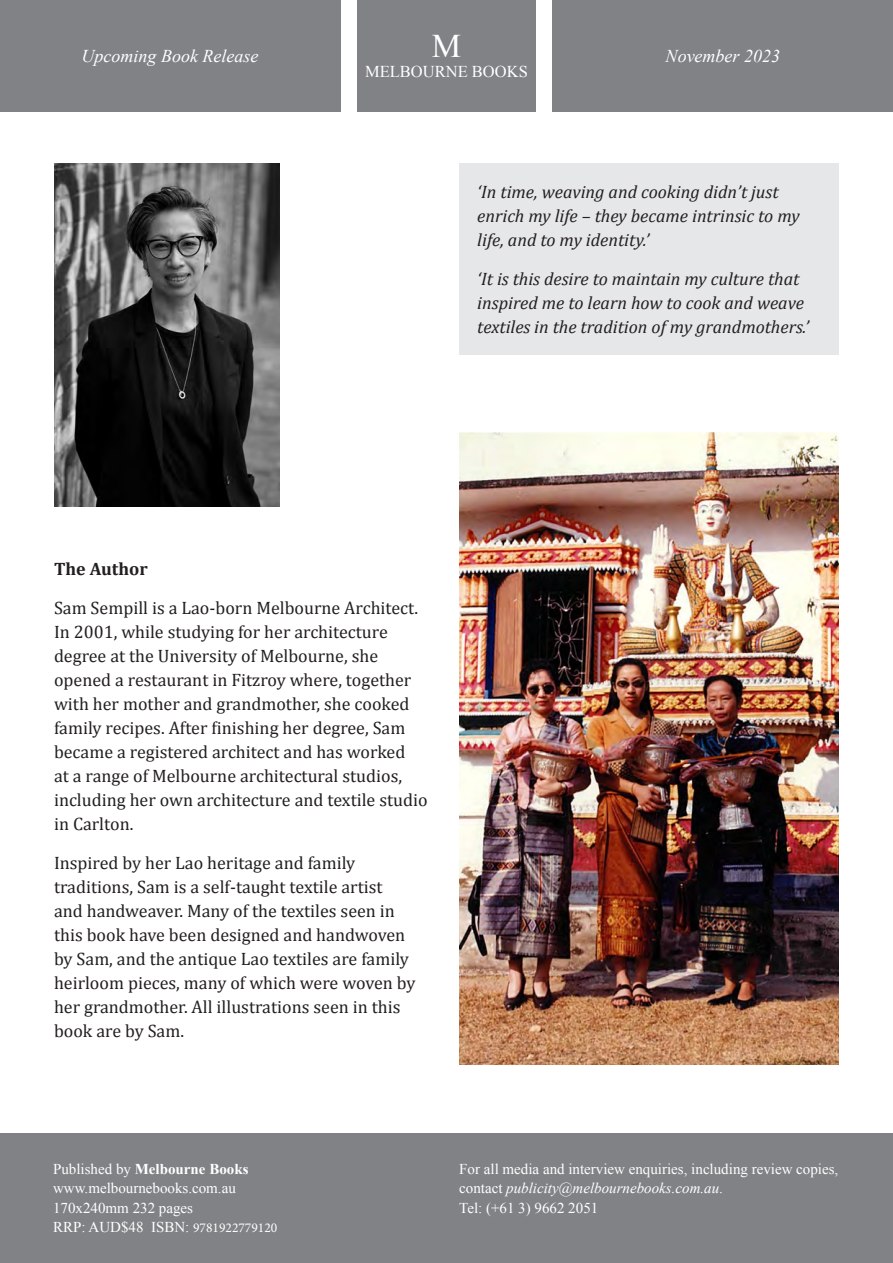
<style>
.page{position:relative;width:893px;height:1263px;background:#fff}
.page>*{position:absolute;margin:0;border:0;box-sizing:border-box;transform-origin:0 0}
.t1{font:33px "Times New Roman";color:#fff}
.t2{font:18px/24px "Cambria";color:#231f20}
.t3{font:italic 18px/24px "Cambria";color:#231f20}
.t4{font:italic 18px "Times New Roman";color:#fff}
.t5{font:700 18px "Cambria";color:#231f20}
.t6{font:16.5px "Times New Roman";color:#fff}
.t7{font:15px/19.5px "Times New Roman";color:#fff}
.t8{font:700 15px "Times New Roman";color:#fff}
.s1{font-weight:400}
.s2{font-family:"Minion Pro";font-size:13.5px}
.s3{font-style:italic}
</style>
<div class="page">
<div style="left:0;top:0;width:340px;height:111px;background:#808285"></div>
<div style="left:553px;top:0;width:340px;height:111px;background:#808285"></div>
<div style="left:357px;top:0;width:179px;height:111px;background:#808285"></div>
<div style="left:0;top:1133px;width:893px;height:130px;background:#808285"></div>
<img style="left:459px;top:432px;width:380px;height:632px">
<img style="left:54px;top:164px;width:225px;height:343px">
<div style="left:459px;top:164px;width:380px;height:191px;background:#e6e7e9"></div>
<p class="t4" style="left:82px;top:43px;width:178px">Upcoming Book Release</p>
<p class="t1" style="left:432px;top:24px;width:31px">M</p>
<p class="t6" style="left:365px;top:60px;width:164px">MELBOURNE BOOKS</p>
<p class="t4" style="left:666px;top:43px;width:116px">November 2023</p>
<p class="t3" style="left:477px;top:179px;width:324px">‘In time, weaving and cooking didn’t just enrich my life – they became intrinsic to my life, and to my identity.’</p>
<p class="t3" style="left:477px;top:266px;width:333px">‘It is this desire to maintain my culture that inspired me to learn how to cook and weave textiles in the tradition of my grandmothers.’</p>
<p class="t5" style="left:54px;top:556px;width:95px">The Author</p>
<p class="t2" style="left:54px;top:596px;width:375px">Sam Sempill is a Lao-born Melbourne Architect.<br>In 2001, while studying for her architecture degree at the University of Melbourne, she opened a restaurant in Fitzroy where, together with her mother and grandmother, she cooked family recipes. After finishing her degree, Sam became a registered architect and has worked<br>at a range of Melbourne architectural studios, including her own architecture and textile studio in Carlton.</p>
<p class="t2" style="left:54px;top:851px;width:363px">Inspired by her Lao heritage and family traditions, Sam is a self-taught textile artist and handweaver. Many of the textiles seen in this book have been designed and handwoven by Sam, and the antique Lao textiles are family heirloom pieces, many of which were woven by her grandmother. All illustrations seen in this book are by Sam.</p>
<p class="t8" style="left:53px;top:1158px;width:197px"><span class="s1">Published by</span> Melbourne Books</p>
<p class="t7" style="left:53px;top:1178px;width:184px">www.melbournebooks.com.au</p>
<p class="t7" style="left:53px;top:1198px;width:141px">170x240mm 232 pages</p>
<p class="t7" style="left:53px;top:1217px;width:226px">RRP: AUD$48 ISBN: <span class="s2">9781922779120</span></p>
<p class="t7" style="left:459px;top:1159px;width:381px">For all media and interview enquiries, including review copies, contact <span class="s3">publicity@melbournebooks.com.au</span>.</p>
<p class="t7" style="left:459px;top:1198px;width:141px">Tel: (+61 3) 9662 2051</p>
</div>
